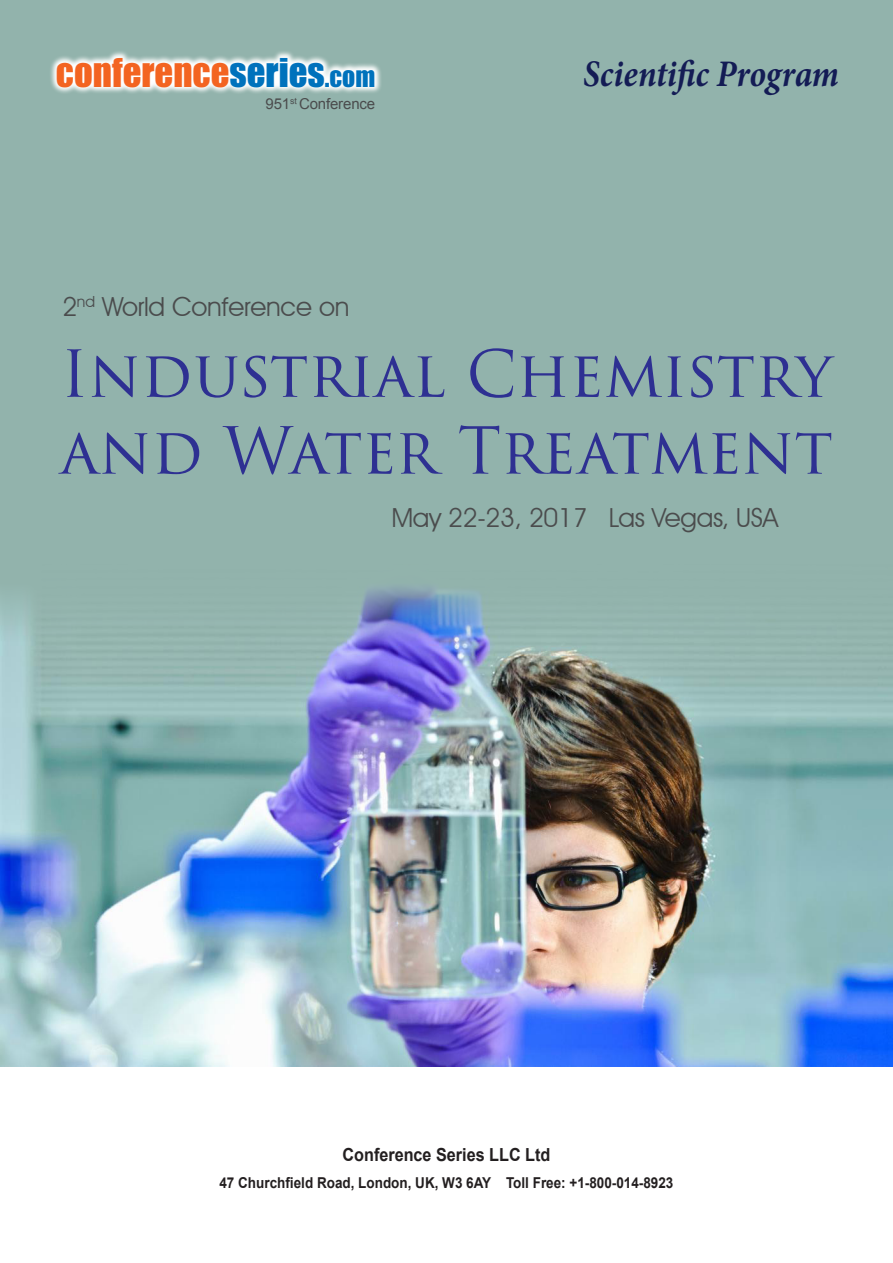
<style>
.page{position:relative;width:893px;height:1263px;background:#fff}
.page>*{position:absolute;margin:0;border:0;box-sizing:border-box;transform-origin:0 0}
.t1{font:63px/76.8px "Trajan Pro 3";letter-spacing:-.005em;color:#2e3092}
.t2{font:italic 700 37.5px "Minion Pro";color:#141c55;scale:.9 1}
.t3{font:36.75px "Impact";color:#f36421}
.t4{font:26.25px "Avant Garde IT Cby BT";letter-spacing:-.01em;color:#4b4c4d}
.t5{font:700 18px "Arial";color:#231f20;scale:.9 1}
.t6{font:700 15px "Arial";color:#231f20;scale:.9 1}
.t7{font:15px "Arial";letter-spacing:-.01em;color:#4b4c4d}
.s1{color:#0072bc}
.s2{font-size:25.65px;color:#0072bc}
</style>
<div class="page">
<div style="left:0;top:0;width:893px;height:663px;background:#92b3ac"></div>
<svg style="left:50px;top:51px;width:331px;height:42px;fill:#f9fbfa"></svg>
<img style="left:0;top:588px;width:893px;height:478px">
<p class="t3" style="left:56px;top:44px;width:321px">CONFERENCE<span class="s1">SERIES</span><span class="s2">.COM</span></p>
<p class="t2" style="left:583px;top:48px;width:286px">Scientific Program</p>
<p class="t7" style="left:265px;top:94px;width:111px">951<sup>st</sup> Conference</p>
<p class="t4" style="left:62px;top:290px;width:288px">2<sup>nd</sup> World Conference on</p>
<p class="t1" style="left:60px;top:338px;width:775px">Industrial Chemistry and Water Treatment</p>
<p class="t4" style="left:391px;top:502px;width:389px">May 22-23, 2017 Las Vegas, USA</p>
<p class="t5" style="left:342px;top:1143px;width:233px">Conference Series LLC Ltd</p>
<p class="t6" style="left:219px;top:1172px;width:506px">47 Churchfield Road, London, UK, W3 6AY Toll Free: +1-800-014-8923</p>
</div>
